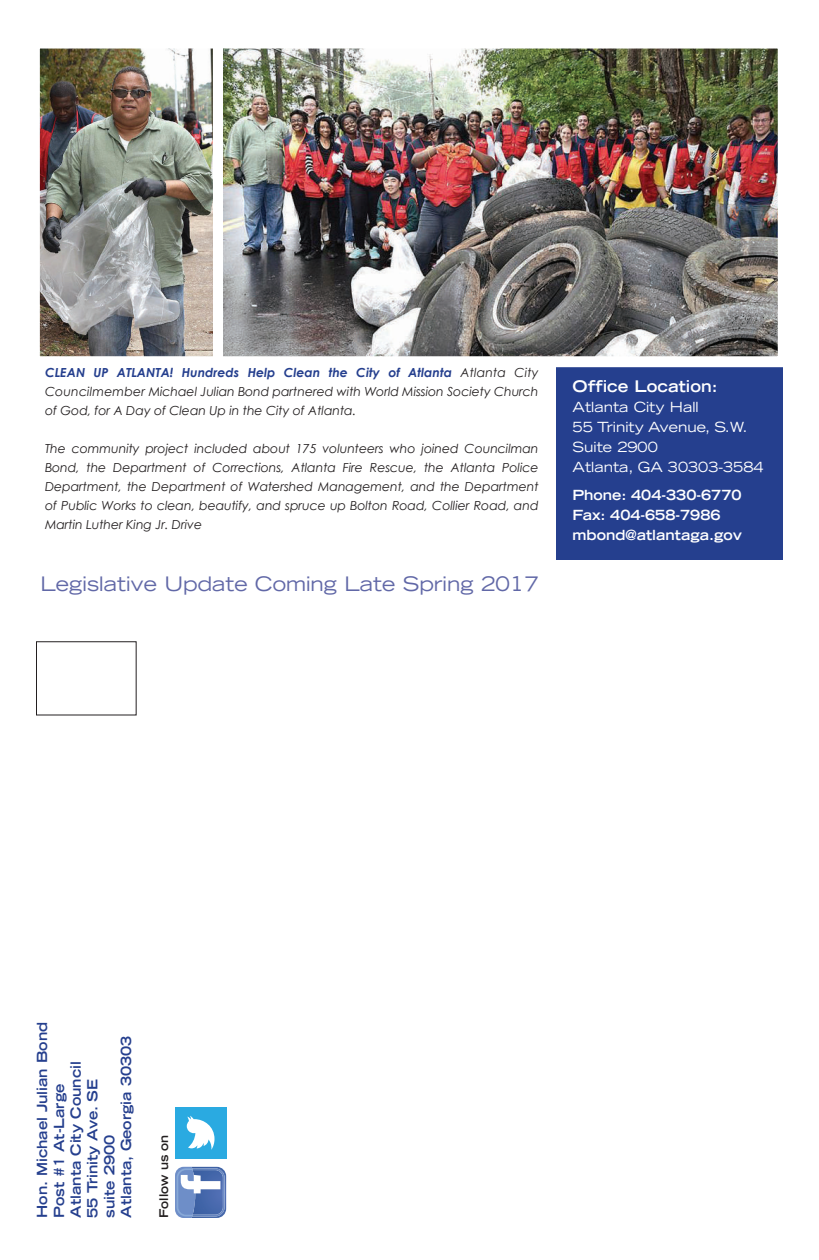
<style>
.page{position:relative;width:819px;height:1260px;background:#fff}
.page>*{position:absolute;margin:0;border:0;box-sizing:border-box;transform-origin:0 0}
.t1{font:expanded 20px "Trade Gothic LH";color:#6168a7}
.t2{font:700 expanded 16px "Trade Gothic LH";color:#fff}
.t3{font:700 expanded 14px/16.8px "Trade Gothic LH";color:#253f8e}
.t4{font:expanded 14px/20px "Trade Gothic LH";color:#fff}
.t5{font:700 expanded 14px/20px "Trade Gothic LH";color:#fff}
.t6{font:italic 12.5px/19px "Century Gothic";letter-spacing:-.005em;color:#231f20;text-align:justify}
.t7{font:700 expanded 12px "Trade Gothic LH";color:#231f20}
.s1{font-weight:700;color:#253f8e}
</style>
<div class="page">
<div style="left:36px;top:641px;width:101px;height:75px;border:1px solid #231f20"></div>
<div style="left:557px;top:365px;width:226px;height:195px;background:#253f8e"></div>
<svg style="left:175px;top:1167px;width:51px;height:51px"></svg>
<div style="left:175px;top:1107px;width:51px;height:51px;background:#2aaae1"></div>
<svg style="left:187px;top:1116px;width:28px;height:34px"></svg>
<img style="left:223px;top:50px;width:554px;height:305px">
<div style="left:209px;top:38px;width:580px;height:329px;border:11px solid #fff"></div>
<img style="left:41px;top:50px;width:171px;height:305px">
<div style="left:30px;top:39px;width:193px;height:327px;border:10px solid #fff"></div>
<p class="t6" style="left:45px;top:362px;width:495px"><span class="s1">CLEAN UP ATLANTA! Hundreds Help Clean the City of Atlanta</span> Atlanta City Councilmember Michael Julian Bond partnered with World Mission Society Church of God, for A Day of Clean Up in the City of Atlanta.</p>
<p class="t6" style="left:45px;top:438px;width:495px">The community project included about 175 volunteers who joined Councilman Bond, the Department of Corrections, Atlanta Fire Rescue, the Atlanta Police Department, the Department of Watershed Management, and the Department of Public Works to clean, beautify, and spruce up Bolton Road, Collier Road, and Martin Luther King Jr. Drive</p>
<h1 class="t1" style="left:40px;top:570px;width:500px">Legislative Update Coming Late Spring 2017</h1>
<p class="t2" style="left:573px;top:376px;width:146px">Office Location:</p>
<p class="t4" style="left:573px;top:396px;width:192px">Atlanta City Hall<br>55 Trinity Avenue, S.W.<br>Suite 2900<br>Atlanta, GA 30303-3584</p>
<p class="t5" style="left:573px;top:484px;width:171px">Phone: 404-330-6770<br>Fax: 404-658-7986 mbond@atlantaga.gov</p>
<p class="t3" style="left:33px;top:1218px;width:197px;rotate:-90deg">Hon. Michael Julian Bond<br>Post #1 At-Large<br>Atlanta City Council<br>55 Trinity Ave. SE<br>suite 2900<br>Atlanta, Georgia 30303</p>
<p class="t7" style="left:156px;top:1218px;width:84px;rotate:-90deg">Follow us on</p>
</div>
